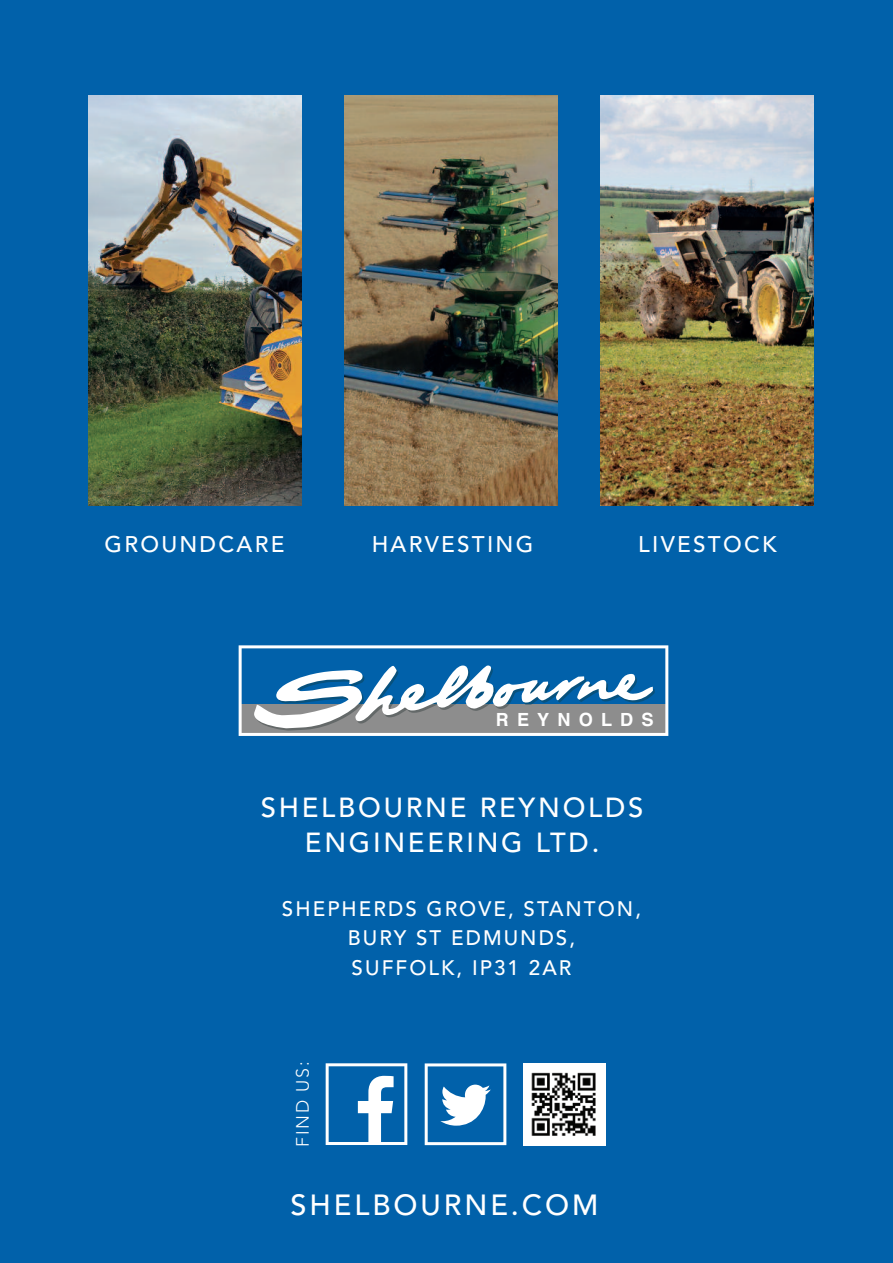
<style>
.page{position:relative;width:893px;height:1263px;background:#0161aa}
.page>*{position:absolute;margin:0;border:0;box-sizing:border-box;transform-origin:0 0}
.t1{font:500 28.95px "Avenir";letter-spacing:.1em;color:#fff}
.t2{font:500 27.45px/35.4px "Avenir";letter-spacing:.1em;color:#fff;text-align:center}
.t3{font:500 22.5px "Avenir";letter-spacing:.1em;color:#fff}
.t4{font:500 20.85px/29.5px "Avenir";letter-spacing:.1em;color:#fff;text-align:center}
.t5{font:700 18.15px "Helvetica";letter-spacing:.45em;color:#fff}
.t6{font:300 17.85px "Avenir";letter-spacing:.1em;color:#fff}
</style>
<div class="page">
<img style="left:600px;top:96px;width:213px;height:410px">
<svg style="left:326px;top:1063px;width:81px;height:82px"></svg>
<svg style="left:425px;top:1063px;width:81px;height:82px"></svg>
<img style="left:523px;top:1063px;width:82px;height:82px">
<svg style="left:239px;top:645px;width:429px;height:91px"></svg>
<img style="left:88px;top:96px;width:214px;height:410px">
<img style="left:344px;top:95px;width:214px;height:411px">
<p class="t3" style="left:105px;top:525px;width:181px">GROUNDCARE</p>
<p class="t3" style="left:372px;top:525px;width:163px">HARVESTING</p>
<p class="t3" style="left:638px;top:525px;width:140px">LIVESTOCK</p>
<p class="t5" style="left:496px;top:705px;width:159px">REYNOLDS</p>
<h2 class="t2" style="left:261px;top:788px;width:384px">SHELBOURNE REYNOLDS<br>ENGINEERING LTD.</h2>
<p class="t4" style="left:282px;top:892px;width:361px">SHEPHERDS GROVE, STANTON,<br>BURY ST EDMUNDS,<br>SUFFOLK, IP31 2AR</p>
<p class="t6" style="left:292px;top:1147px;width:87px;rotate:-90deg">FIND US:</p>
<h1 class="t1" style="left:290px;top:1179px;width:309px">SHELBOURNE.COM</h1>
</div>
